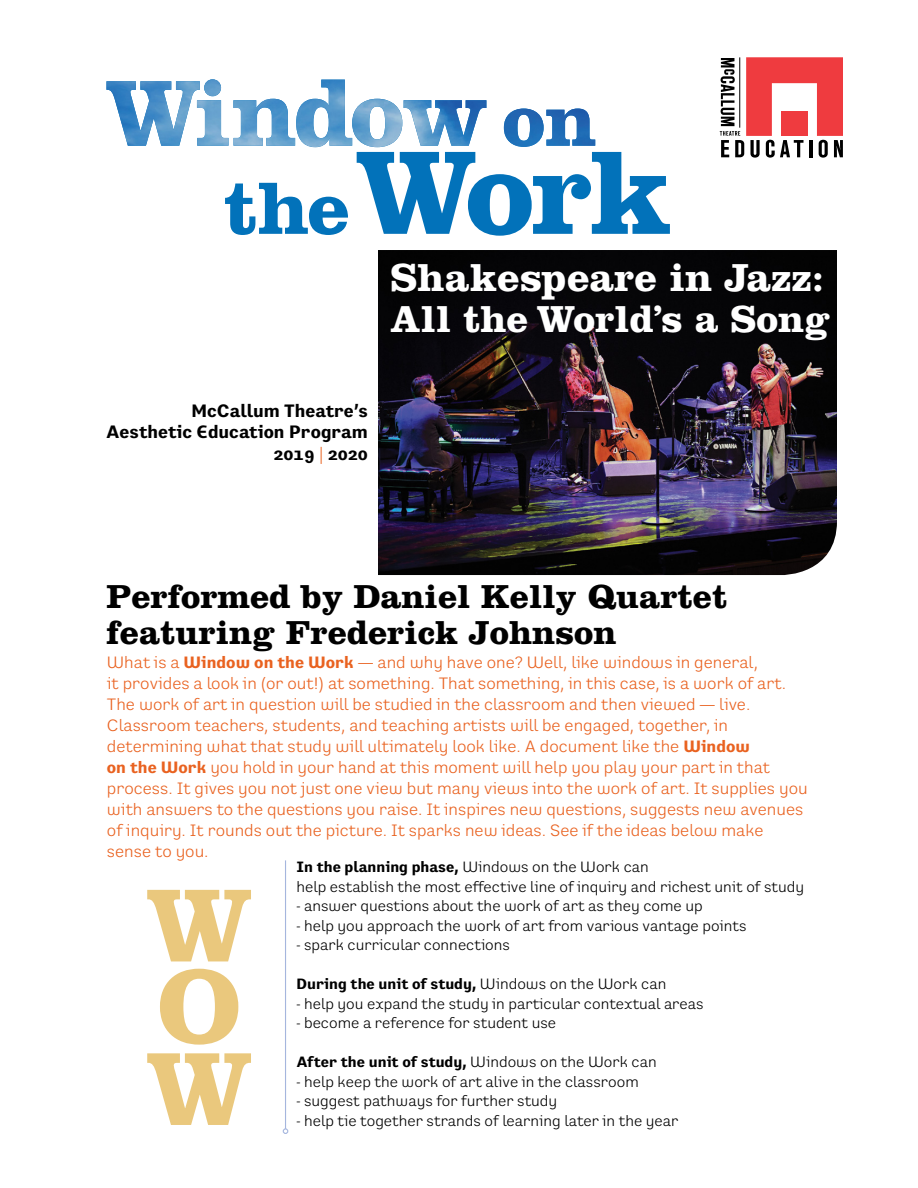
<style>
.page{position:relative;width:918px;height:1188px;background:#fff}
.page>*{position:absolute;margin:0;border:0;box-sizing:border-box;transform-origin:0 0}
.t1{font:700 108px/81px "Clarendon";color:#eac87d}
.t2{font:700 40.5px "Clarendon";color:#fff}
.t3{font:700 39px "Clarendon";color:#fff}
.t4{font:700 34.5px/36px "Clarendon";color:#000}
.t5{font:700 18px/21.6px "Preface";color:#000;text-align:right}
.t6{font:16.5px/21px "Preface";color:#e96220}
.t7{font:15px "Preface";color:#000}
.t8{font:700 15px "Preface";color:#000}
.s1{font-weight:400;color:#e96220}
.s2{font-weight:700}
.s3{font-weight:400}
</style>
<div class="page">
<svg style="left:106px;top:79px;width:564px;height:157px"></svg>
<img style="left:378px;top:250px;width:459px;height:325px">
<hr style="left:285px;top:860px;width:1px;height:269px;background:#a5b6de">
<svg style="left:283px;top:1128px;width:5px;height:6px"></svg>
<svg style="left:720px;top:57px;width:123px;height:101px"></svg>
<p class="t2" style="left:391px;top:253px;width:435px">Shakespeare in Jazz:</p>
<p class="t3" style="left:391px;top:295px;width:441px">All the World’s a Song</p>
<p class="t5" style="left:106px;top:400px;width:263px">McCallum Theatre’s<br>Aesthetic Education Program<br>2019 <span class="s1">|</span> 2020</p>
<p class="t4" style="left:106px;top:578px;width:622px">Performed by Daniel Kelly Quartet featuring Frederick Johnson</p>
<p class="t6" style="left:107px;top:652px;width:702px">What is a <span class="s2">Window on the Work</span> — and why have one? Well, like windows in general,<br>it provides a look in (or out!) at something. That something, in this case, is a work of art.<br>The work of art in question will be studied in the classroom and then viewed — live.<br>Classroom teachers, students, and teaching artists will be engaged, together, in determining what that study will ultimately look like. A document like the <span class="s2">Window<br>on the Work</span> you hold in your hand at this moment will help you play your part in that process. It gives you not just one view but many views into the work of art. It supplies you with answers to the questions you raise. It inspires new questions, suggests new avenues of inquiry. It rounds out the picture. It sparks new ideas. See if the ideas below make sense to you.</p>
<p class="t8" style="left:296px;top:858px;width:354px">In the planning phase, <span class="s3">Windows on the Work can</span></p>
<p class="t7" style="left:296px;top:878px;width:509px">help establish the most effective line of inquiry and richest unit of study</p>
<p class="t7" style="left:296px;top:897px;width:408px">- answer questions about the work of art as they come up</p>
<p class="t7" style="left:296px;top:917px;width:452px">- help you approach the work of art from various vantage points</p>
<p class="t7" style="left:296px;top:936px;width:215px">- spark curricular connections</p>
<p class="t8" style="left:296px;top:975px;width:371px">During the unit of study, <span class="s3">Windows on the Work can</span></p>
<p class="t7" style="left:296px;top:995px;width:409px">- help you expand the study in particular contextual areas</p>
<p class="t7" style="left:296px;top:1014px;width:261px">- become a reference for student use</p>
<p class="t8" style="left:296px;top:1053px;width:362px">After the unit of study, <span class="s3">Windows on the Work can</span></p>
<p class="t7" style="left:296px;top:1073px;width:344px">- help keep the work of art alive in the classroom</p>
<p class="t7" style="left:296px;top:1092px;width:262px">- suggest pathways for further study</p>
<p class="t7" style="left:296px;top:1112px;width:383px">- help tie together strands of learning later in the year</p>
<p class="t1" style="left:145px;top:882px;width:110px">W<br>O</p>
<p class="t1" style="left:145px;top:1046px;width:110px">W</p>
</div>
